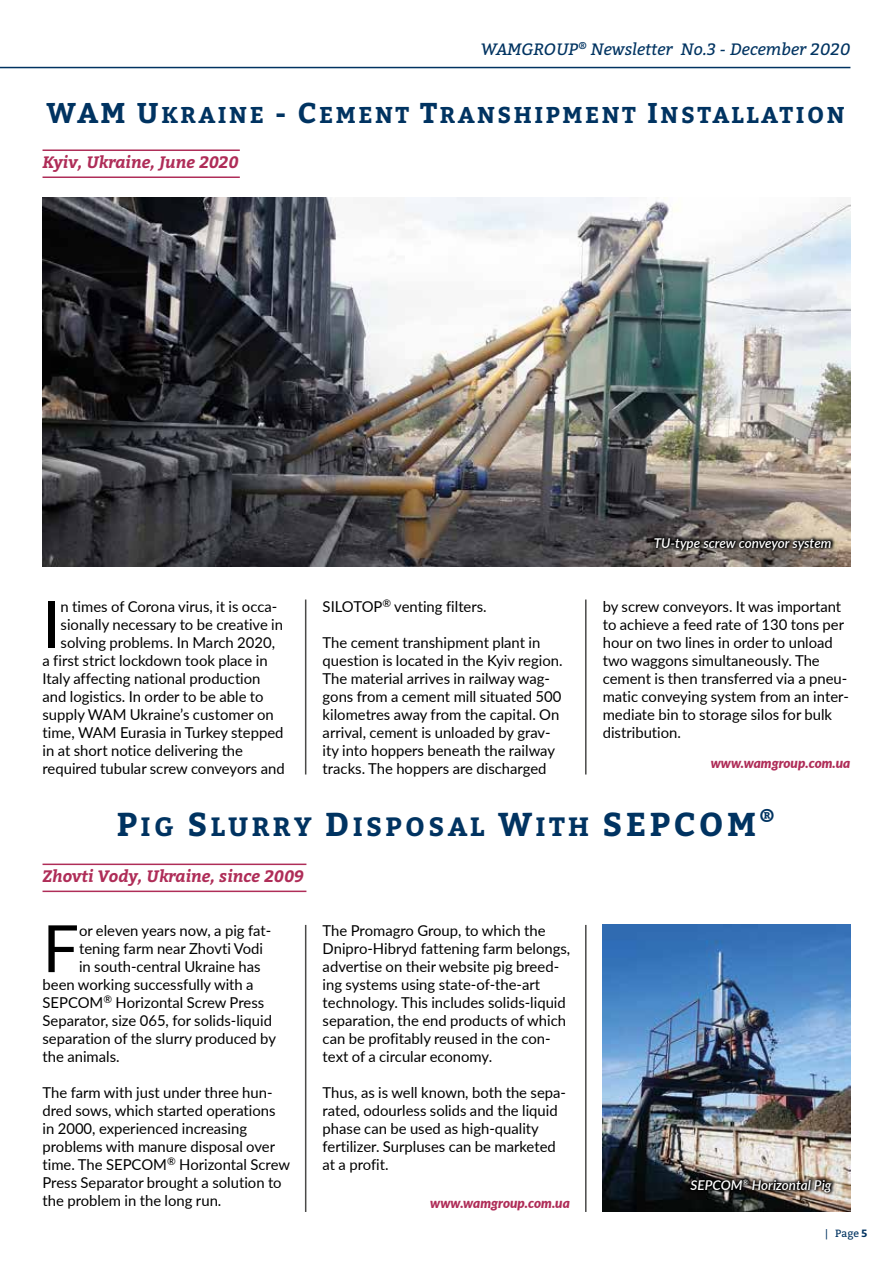
<style>
.page{position:relative;width:893px;height:1263px;background:#fff}
.page>*{position:absolute;margin:0;border:0;box-sizing:border-box;transform-origin:0 0}
.t1{font:65.25px "Lato";color:#000}
.t2{font:33px "Bitter Bold SC800";color:#003361}
.t3{font:26.4px "Bitter Bold SC800";letter-spacing:.125em;color:#003361}
.t4{font:22.8px "Bitter Bold SC800";letter-spacing:.11em;color:#003361}
.t5{font:italic 700 16.5px "Bitter";color:#af2d58}
.t6{font:italic 16.5px "Bitter";color:#003361}
.t7{font:15px/18px "Lato";color:#000}
.t8{font:italic 600 13.5px "Lato";color:#fff}
.t9{font:italic 900 13.5px "Lato";color:#af2d58}
.t10{font:10.5px "Bitter";color:#003361}
.s1{font-size:28.5px}
.s2{font-size:33px}
.s3{font-weight:700}
</style>
<div class="page">
<hr style="left:0;top:67px;width:850px;height:1px;background:#003361">
<hr style="left:43px;top:149px;width:197px;height:2px;background:#af2d58">
<hr style="left:43px;top:176px;width:197px;height:2px;background:#af2d58">
<hr style="left:305px;top:599px;width:1px;height:175px;background:#4a4a49">
<hr style="left:585px;top:599px;width:2px;height:175px;background:#4a4a49">
<img style="left:43px;top:197px;width:808px;height:369px">
<svg style="left:651px;top:534px;width:184px;height:20px;background:#4f4943"></svg>
<hr style="left:43px;top:863px;width:263px;height:2px;background:#af2d58">
<hr style="left:43px;top:890px;width:263px;height:2px;background:#af2d58">
<img style="left:603px;top:925px;width:248px;height:287px">
<hr style="left:305px;top:925px;width:1px;height:287px;background:#4a4a49">
<hr style="left:585px;top:925px;width:2px;height:287px;background:#4a4a49">
<svg style="left:687px;top:1175px;width:149px;height:21px;background:#4e4843"></svg>
<p class="t6" style="left:481px;top:38px;width:371px">WAMGROUP<sup>®</sup> Newsletter No.3 - December 2020</p>
<h3 class="t4" style="left:46px;top:98px;width:684px"><span class="s1">WAM U</span>KRAINE <span class="s1">- C</span>EMENT <span class="s1">T</span>RANSHIPMENT <span class="s1">I</span>NSTALLA</h3>
<h3 class="t4" style="left:779px;top:98px;width:67px">TION</h3>
<p class="t5" style="left:43px;top:150px;width:198px">Kyiv, Ukraine, June 2020</p>
<h1 class="t1" style="left:43px;top:578px;width:20px">I</h1>
<p class="t7" style="left:61px;top:597px;width:218px">n times of Corona virus, it is occa-</p>
<p class="t7" style="left:61px;top:615px;width:224px">sionally necessary to be creative in</p>
<p class="t7" style="left:61px;top:633px;width:216px">solving problems. In March 2020,</p>
<p class="t7" style="left:43px;top:651px;width:227px">a first strict lockdown took place in</p>
<p class="t7" style="left:43px;top:669px;width:220px">Italy affecting national production</p>
<p class="t7" style="left:43px;top:687px;width:223px">and logistics. In order to be able to</p>
<p class="t7" style="left:43px;top:705px;width:233px">supply WAM Ukraine’s customer on</p>
<p class="t7" style="left:43px;top:723px;width:243px">time, WAM Eurasia in Turkey stepped</p>
<p class="t7" style="left:43px;top:741px;width:202px">in at short notice delivering the</p>
<p class="t7" style="left:43px;top:759px;width:244px">required tubular screw conveyors and</p>
<p class="t7" style="left:323px;top:597px;width:166px">SILOTOP<sup>®</sup> venting filters.</p>
<p class="t7" style="left:323px;top:633px;width:241px">The cement transhipment plant in question is located in the Kyiv region.<br>The material arrives in railway wag&shy;gons from a cement mill situated 500 kilometres away from the capital. On arrival, cement is unloaded by grav&shy;ity into hoppers beneath the railway tracks. The hoppers are discharged</p>
<p class="t8" style="left:654px;top:533px;width:179px">TU-type screw conveyor system</p>
<p class="t7" style="left:603px;top:597px;width:248px">by screw conveyors. It was important to achieve a feed rate of 130 tons per hour on two lines in order to unload two waggons simultaneously. The cement is then transferred via a pneu&shy;matic conveying system from an inter&shy;mediate bin to storage silos for bulk distribution.</p>
<p class="t9" style="left:711px;top:753px;width:141px">www.wamgroup.com.ua</p>
<h3 class="t3" style="left:117px;top:807px;width:509px"><span class="s2">P</span>IG <span class="s2">S</span>LURRY <span class="s2">D</span>ISPOSAL <span class="s2">W</span>ITH <span class="s2">SEP</span></h3>
<h2 class="t2" style="left:674px;top:799px;width:102px">COM<sup>®</sup></h2>
<p class="t5" style="left:43px;top:864px;width:263px">Zhovti Vody, Ukraine, since 2009</p>
<h1 class="t1" style="left:43px;top:902px;width:38px">F</h1>
<p class="t7" style="left:79px;top:921px;width:194px">or eleven years now, a pig fat-</p>
<p class="t7" style="left:79px;top:939px;width:186px">tening farm near Zhovti Vodi</p>
<p class="t7" style="left:79px;top:957px;width:183px">in south-central Ukraine has</p>
<p class="t7" style="left:43px;top:975px;width:213px">been working successfully with a</p>
<p class="t7" style="left:43px;top:993px;width:223px">SEPCOM<sup>®</sup> Horizontal Screw Press</p>
<p class="t7" style="left:43px;top:1011px;width:231px">Separator, size 065, for solids-liquid</p>
<p class="t7" style="left:43px;top:1029px;width:235px">separation of the slurry produced by</p>
<p class="t7" style="left:43px;top:1047px;width:79px">the animals.</p>
<p class="t7" style="left:43px;top:1083px;width:249px">The farm with just under three hun&shy;dred sows, which started operations in 2000, experienced increasing problems with manure disposal over time. The SEPCOM<sup>®</sup> Horizontal Screw Press Separator brought a solution to the problem in the long run.</p>
<p class="t7" style="left:323px;top:921px;width:249px">The Promagro Group, to which the Dnipro-Hibryd fattening farm belongs, advertise on their website pig breed&shy;ing systems using state-of-the-art technology. This includes solids-liquid separation, the end products of which can be profitably reused in the con&shy;text of a circular economy.</p>
<p class="t7" style="left:323px;top:1083px;width:245px">Thus, as is well known, both the sepa&shy;rated, odourless solids and the liquid phase can be used as high-quality fertilizer. Surpluses can be marketed at a profit.</p>
<p class="t9" style="left:430px;top:1193px;width:141px">www.wamgroup.com.ua</p>
<p class="t8" style="left:691px;top:1175px;width:142px">SEPCOM<sup>®</sup> Horizontal Pig</p>
<p class="t10" style="left:825px;top:1226px;width:44px">| Page <span class="s3">5</span></p>
</div>
